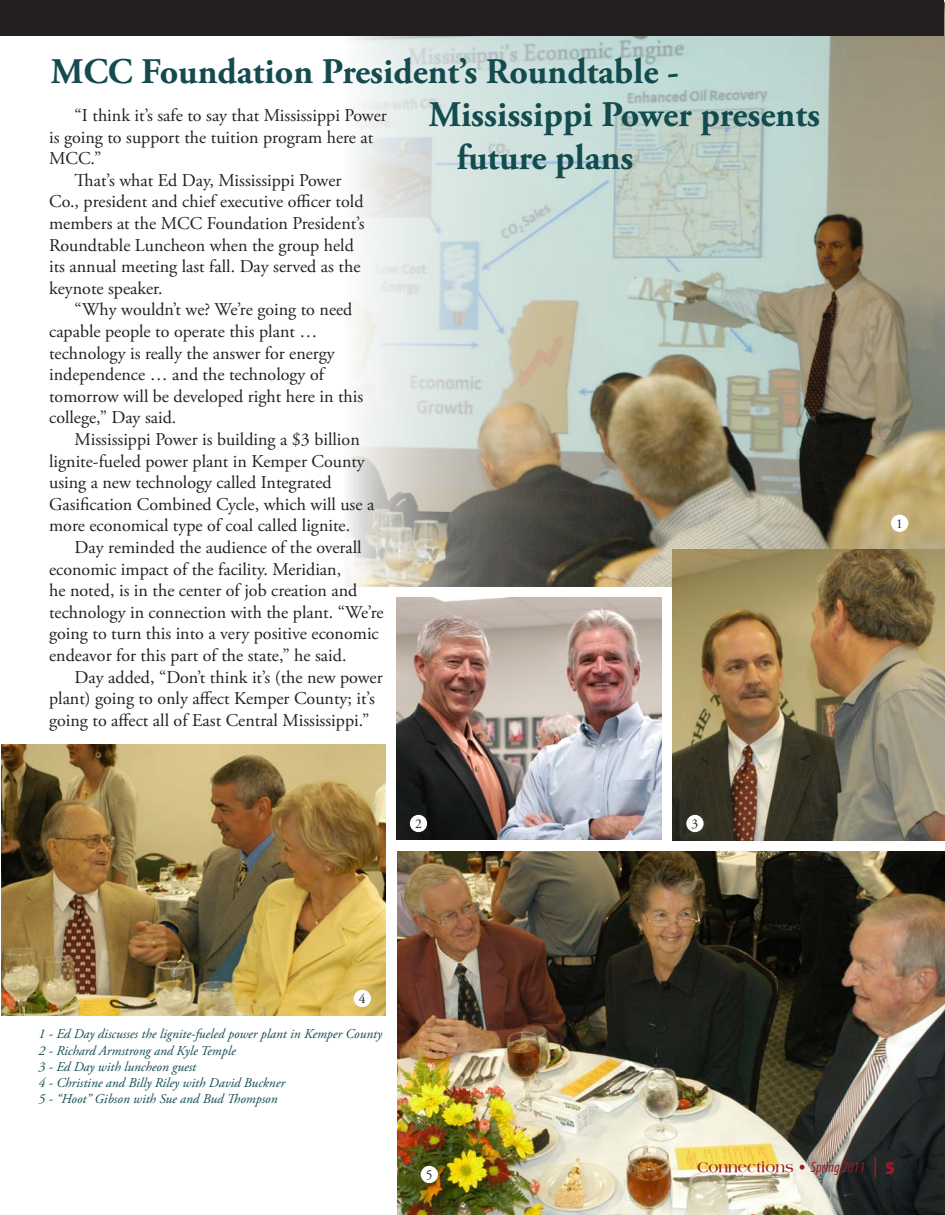
<style>
.page{position:relative;width:945px;height:1215px;background:#fff}
.page>*{position:absolute;margin:0;border:0;box-sizing:border-box;transform-origin:0 0}
.t1{font:700 36px "Adobe Garamond Pro";color:#134b4f}
.t2{font:18px "Adobe Garamond Pro";color:#231f20}
.t3{font:700 15px "Americana";color:#9b1a2a}
.t4{font:italic 13.5px/16.2px "Adobe Garamond Pro";color:#134b4f}
.t5{font:13.5px "Adobe Garamond Pro";color:#231f20}
.s1{font-family:"Myriad Pro";font-weight:400;font-style:italic;font-stretch:condensed}
.s2{font-family:"Myriad Pro";font-weight:900;font-size:18px}
</style>
<div class="page">
<img style="left:348px;top:3px;width:597px;height:584px">
<img style="left:2px;top:745px;width:383px;height:271px">
<img style="left:397px;top:597px;width:265px;height:243px">
<img style="left:398px;top:851px;width:547px;height:364px">
<div style="left:0;top:0;width:944px;height:36px;background:#231f20"></div>
<svg style="left:875px;top:1158px;width:1px;height:20px"></svg>
<img style="left:672px;top:549px;width:273px;height:291px">
<div style="left:891px;top:515px;width:17px;height:17px;background:#fff;border-radius:50%"></div>
<div style="left:410px;top:815px;width:17px;height:17px;background:#fff;border-radius:50%"></div>
<div style="left:686px;top:815px;width:18px;height:17px;background:#fff;border-radius:50%"></div>
<div style="left:354px;top:990px;width:17px;height:17px;background:#fff;border-radius:50%"></div>
<div style="left:421px;top:1166px;width:17px;height:17px;background:#fff;border-radius:50%"></div>
<h1 class="t1" style="left:51px;top:50px;width:630px">MCC Foundation President’s Roundtable -</h1>
<h1 class="t1" style="left:429px;top:94px;width:393px">Mississippi Power presents</h1>
<h1 class="t1" style="left:457px;top:137px;width:178px">future plans</h1>
<p class="t2" style="left:75px;top:105px;width:314px">“I think it’s safe to say that Mississippi Power</p>
<p class="t2" style="left:49px;top:126px;width:326px">is going to support the tuition program here at</p>
<p class="t2" style="left:49px;top:148px;width:54px">MCC.”</p>
<p class="t2" style="left:75px;top:169px;width:268px">That’s what Ed Day, Mississippi Power</p>
<p class="t2" style="left:49px;top:191px;width:316px">Co., president and chief executive officer told</p>
<p class="t2" style="left:49px;top:213px;width:317px">members at the MCC Foundation President’s</p>
<p class="t2" style="left:49px;top:234px;width:306px">Roundtable Luncheon when the group held</p>
<p class="t2" style="left:49px;top:256px;width:313px">its annual meeting last fall. Day served as the</p>
<p class="t2" style="left:49px;top:277px;width:115px">keynote speaker.</p>
<p class="t2" style="left:75px;top:299px;width:279px">“Why wouldn’t we? We’re going to need</p>
<p class="t2" style="left:49px;top:321px;width:270px">capable people to operate this plant …</p>
<p class="t2" style="left:49px;top:342px;width:287px">technology is really the answer for energy</p>
<p class="t2" style="left:49px;top:364px;width:276px">independence … and the technology of</p>
<p class="t2" style="left:49px;top:385px;width:316px">tomorrow will be developed right here in this</p>
<p class="t2" style="left:49px;top:407px;width:129px">college,” Day said.</p>
<p class="t2" style="left:75px;top:429px;width:287px">Mississippi Power is building a $3 billion</p>
<p class="t2" style="left:49px;top:450px;width:317px">lignite-fueled power plant in Kemper County</p>
<p class="t2" style="left:49px;top:472px;width:284px">using a new technology called Integrated</p>
<p class="t2" style="left:49px;top:493px;width:327px">Gasification Combined Cycle, which will use a</p>
<p class="t2" style="left:49px;top:515px;width:303px">more economical type of coal called lignite.</p>
<p class="t2" style="left:75px;top:537px;width:289px">Day reminded the audience of the overall</p>
<p class="t2" style="left:49px;top:558px;width:294px">economic impact of the facility. Meridian,</p>
<p class="t2" style="left:49px;top:580px;width:310px">he noted, is in the center of job creation and</p>
<p class="t2" style="left:49px;top:601px;width:336px">technology in connection with the plant. “We’re</p>
<p class="t2" style="left:49px;top:623px;width:331px">going to turn this into a very positive economic</p>
<p class="t2" style="left:49px;top:645px;width:299px">endeavor for this part of the state,” he said.</p>
<p class="t2" style="left:75px;top:666px;width:310px">Day added, “Don’t think it’s (the new power</p>
<p class="t2" style="left:49px;top:688px;width:327px">plant) going to only affect Kemper County; it’s</p>
<p class="t2" style="left:49px;top:709px;width:322px">going to affect all of East Central Mississippi.”</p>
<p class="t5" style="left:415px;top:816px;width:8px">2</p>
<p class="t5" style="left:692px;top:816px;width:8px">3</p>
<p class="t5" style="left:359px;top:990px;width:8px">4</p>
<p class="t4" style="left:39px;top:1026px;width:345px">1 - Ed Day discusses the lignite-fueled power plant in Kemper County 2 - Richard Armstrong and Kyle Temple<br>3 - Ed Day with luncheon guest<br>4 - Christine and Billy Riley with David Buckner<br>5 - “Hoot” Gibson with Sue and Bud Thompson</p>
<p class="t5" style="left:896px;top:515px;width:8px">1</p>
<p class="t5" style="left:426px;top:1167px;width:8px">5</p>
<p class="t3" style="left:697px;top:1158px;width:199px">Connections • <span class="s1">Spring 2011</span> <span class="s2">5</span></p>
</div>
